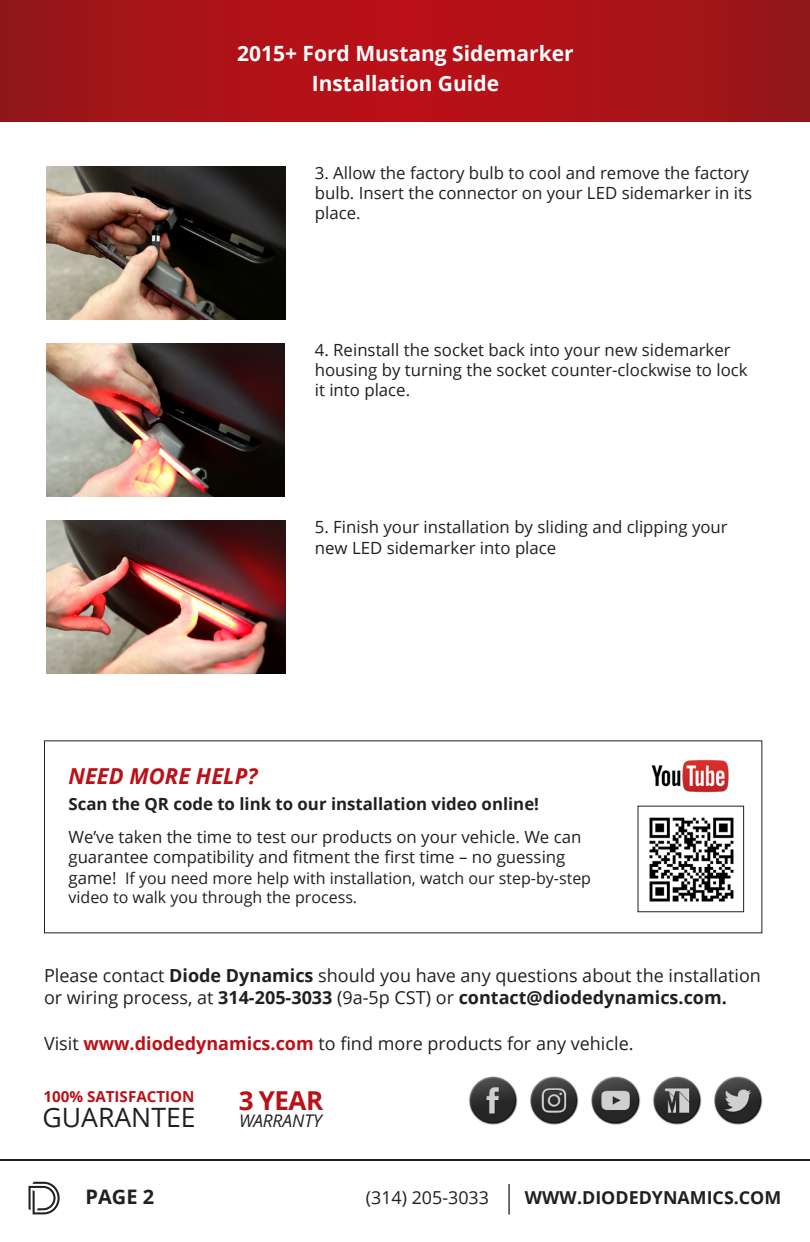
<style>
.page{position:relative;width:810px;height:1242px;background:#fff}
.page>*{position:absolute;margin:0;border:0;box-sizing:border-box;transform-origin:0 0}
.t1{font:26.6px "Open Sans";color:#231f20}
.t2{font:700 26px "Open Sans";color:#bb1018}
.t3{font:italic 700 22px "Open Sans";color:#bb1018}
.t4{font:700 21px "Open Sans";color:#fff}
.t5{font:700 20px "Open Sans";color:#231f20}
.t6{font:18px/21.6px "Open Sans";color:#231f20}
.t7{font:700 17.8px "Open Sans";color:#231f20}
.t8{font:17.8px "Open Sans";color:#231f20}
.t9{font:italic 17.4px "Open Sans";color:#231f20}
.t10{font:16.8px/20.2px "Open Sans";color:#231f20}
.t11{font:700 16.8px "Open Sans";color:#231f20}
.t12{font:16px/19.2px "Open Sans";color:#231f20}
.t13{font:700 15.2px "Open Sans";color:#bb1018}
.s1{font-size:16.8px}
.s2{font-weight:700}
.s3{font-weight:700;color:#bb1018}
</style>
<div class="page">
<hr style="left:0;top:1159px;width:810px;height:2px;background:#231f20">
<hr style="left:508px;top:1184px;width:2px;height:31px;background:#231f20">
<svg style="left:29px;top:1182px;width:31px;height:32px"></svg>
<img style="left:0;top:0;width:810px;height:122px">
<img style="left:46px;top:166px;width:239px;height:153px">
<img style="left:46px;top:343px;width:239px;height:153px">
<img style="left:46px;top:520px;width:239px;height:153px">
<img style="left:649px;top:817px;width:85px;height:85px">
<div style="left:638px;top:806px;width:106px;height:106px;border:1px solid #231f20"></div>
<img style="left:651px;top:759px;width:78px;height:34px">
<img style="left:469px;top:1076px;width:49px;height:49px">
<img style="left:530px;top:1076px;width:49px;height:49px">
<img style="left:653px;top:1076px;width:49px;height:49px">
<img style="left:714px;top:1076px;width:49px;height:49px">
<img style="left:591px;top:1076px;width:50px;height:49px">
<p class="t4" style="left:237px;top:39px;width:338px">2015+ Ford Mustang Sidemarker</p>
<p class="t4" style="left:312px;top:69px;width:189px">Installation Guide</p>
<p class="t10" style="left:315px;top:162px;width:439px">3. Allow the factory bulb to cool and remove the factory bulb. Insert the connector on your LED sidemarker in its place.</p>
<p class="t10" style="left:315px;top:339px;width:434px">4. Reinstall the socket back into your new sidemarker housing by turning the socket counter-clockwise to lock it into place.</p>
<p class="t10" style="left:315px;top:517px;width:415px">5. Finish your installation by sliding and clipping your new LED sidemarker into place</p>
<p class="t3" style="left:68px;top:760px;width:191px">NEED MORE HELP?</p>
<p class="t11" style="left:68px;top:792px;width:472px">Scan the QR code to link to our installation video online!</p>
<p class="t10" style="left:68px;top:827px;width:514px">We’ve taken the time to test our products on your vehicle. We can guarantee compatibility and fitment the first time – no guessing</p>
<p class="t12" style="left:68px;top:868px;width:524px"><span class="s1">game!</span> If you need more help with installation, watch our step-by-step video to walk you through the process.</p>
<p class="t6" style="left:44px;top:964px;width:719px">Please contact <span class="s2">Diode Dynamics</span> should you have any questions about the installation or wiring process, at <span class="s2">314-205-3033</span> (9a-5p CST) or <span class="s2">contact@diodedynamics.com.</span></p>
<p class="t6" style="left:44px;top:1033px;width:591px">Visit <span class="s3">www.diodedynamics.com</span> to find more products for any vehicle.</p>
<p class="t13" style="left:43px;top:1086px;width:153px">100% SATISFACTION</p>
<h1 class="t1" style="left:42px;top:1099px;width:155px">GUARANTEE</h1>
<h2 class="t2" style="left:239px;top:1083px;width:86px">3 YEAR</h2>
<p class="t9" style="left:239px;top:1109px;width:84px">WARRANTY</p>
<p class="t5" style="left:86px;top:1182px;width:70px">PAGE 2</p>
<p class="t8" style="left:366px;top:1185px;width:125px">(314) 205-3033</p>
<p class="t7" style="left:525px;top:1185px;width:258px">WWW.DIODEDYNAMICS.COM</p>
</div>
